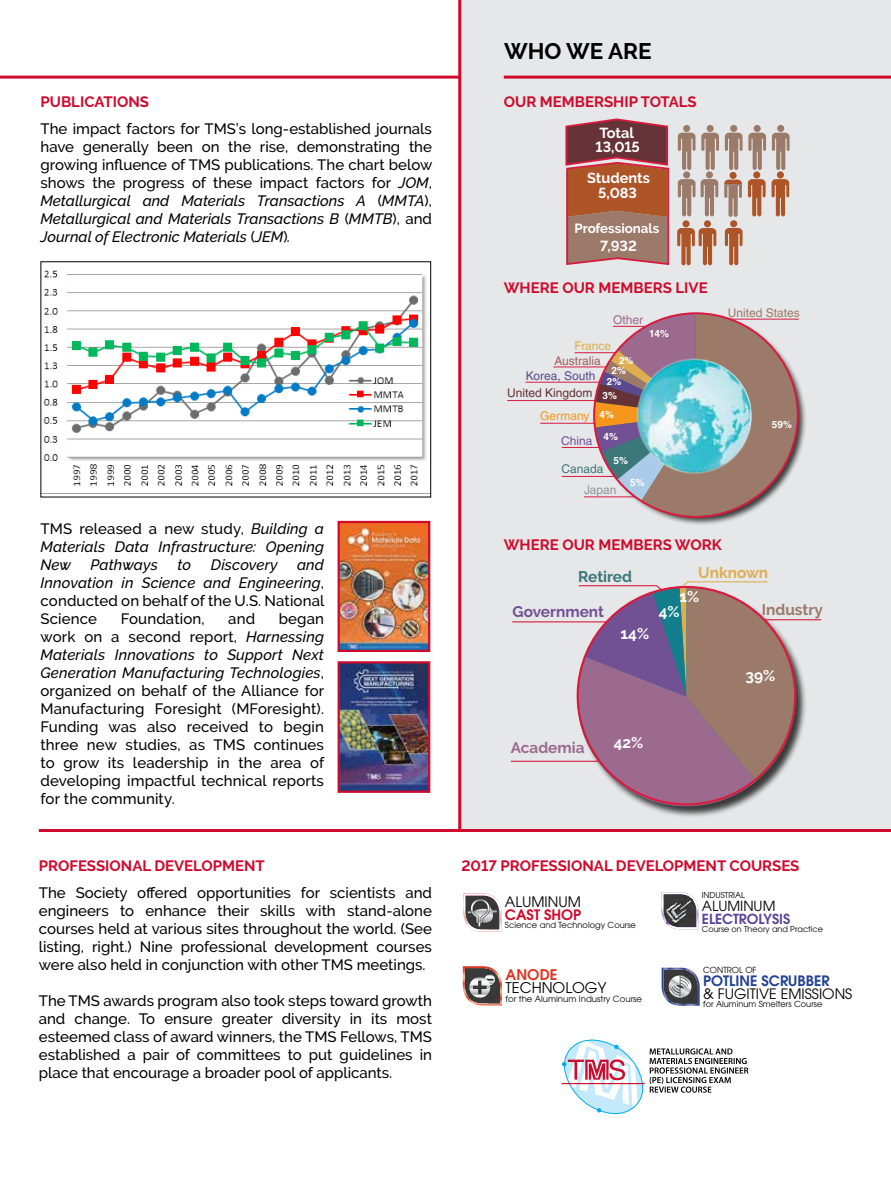
<style>
.page{position:relative;width:891px;height:1188px;background:#fff}
.page>*{position:absolute;margin:0;border:0;box-sizing:border-box;transform-origin:0 0}
.t1{font:700 22.5px "Raleway";color:#000}
.t2{font:700 15.45px "Raleway";color:#fff}
.t3{font:700 15.45px "Raleway";color:#725094}
.t4{font:700 15.45px "Raleway";color:#9b7a69}
.t5{font:700 15.45px "Raleway";color:#9b6a8e}
.t6{font:700 15.45px "Raleway";color:#3c777a}
.t7{font:700 15.45px "Raleway";color:#dfad51}
.t8{font:500 15px/18px "Raleway";color:#000;text-align:justify}
.t9{font:700 15px "Raleway";color:#cf0a2c}
.t10{font:italic 500 15px/18px "Raleway";letter-spacing:.01em;color:#000;text-align:justify}
.t11{font:14.7px "Avant Garde";color:#000}
.t12{font:600 14.7px "Avant Garde";color:#dc3826}
.t13{font:700 14.55px "Raleway";color:#fff}
.t14{font:14.25px "Avant Garde";color:#000}
.t15{font:600 14.25px "Avant Garde";color:#224193}
.t16{font:600 14.25px "Avant Garde";color:#cf0a2c}
.t17{font:600 13.8px "Avant Garde";color:#5a4296}
.t18{font:13.8px "Avant Garde";color:#000}
.t19{font:700 13.35px "Raleway";color:#fff}
.t20{font:12px "Helvetica";color:#653237}
.t21{font:12px "Helvetica";color:#9b7a69}
.t22{font:12px "Helvetica";color:#5a498e}
.t23{font:12px "Helvetica";color:#a45d5c}
.t24{font:12px "Helvetica";color:#f7961d}
.t25{font:12px "Helvetica";color:#3c777a}
.t26{font:12px "Helvetica";color:#dfad51}
.t27{font:12px "Helvetica";color:#939598}
.t28{font:12px "Helvetica";color:#725094}
.t29{font:12px "Helvetica";color:#9b6a8e}
.t30{font:700 10.05px "Helvetica";color:#fff}
.t31{font:8.55px "Avant Garde";color:#000}
.t32{font:8.4px "Avant Garde";color:#000}
.t33{font:8.1px "Avant Garde";color:#000}
.s1{font-style:italic}
.s2{font-style:normal}
</style>
<div class="page">
<div style="left:460px;top:0;width:431px;height:829px;background:#e6e7e8"></div>
<hr style="left:0;top:76px;width:459px;height:3px;background:#cf0a2c">
<hr style="left:39px;top:829px;width:852px;height:3px;background:#cf0a2c">
<img style="left:42px;top:270px;width:387px;height:224px">
<hr style="left:504px;top:76px;width:387px;height:3px;background:#cf0a2c">
<img style="left:341px;top:524px;width:86px;height:125px">
<div style="left:338px;top:521px;width:92px;height:131px;border:2px solid #cf0a2c"></div>
<img style="left:341px;top:664px;width:86px;height:126px">
<div style="left:338px;top:661px;width:92px;height:132px;border:2px solid #cf0a2c"></div>
<div style="left:683px;top:125px;width:7px;height:7px;background:#9b7a69;border-radius:50%"></div>
<svg style="left:678px;top:133px;width:41px;height:37px"></svg>
<div style="left:707px;top:125px;width:7px;height:7px;background:#9b7a69;border-radius:50%"></div>
<div style="left:754px;top:125px;width:7px;height:7px;background:#9b7a69;border-radius:50%"></div>
<div style="left:683px;top:220px;width:7px;height:7px;background:#ae5528;border-radius:50%"></div>
<svg style="left:677px;top:228px;width:39px;height:37px"></svg>
<div style="left:704px;top:220px;width:7px;height:7px;background:#ae5528;border-radius:50%"></div>
<svg style="left:725px;top:133px;width:41px;height:37px"></svg>
<div style="left:730px;top:125px;width:7px;height:7px;background:#9b7a69;border-radius:50%"></div>
<svg style="left:772px;top:133px;width:18px;height:37px"></svg>
<div style="left:777px;top:125px;width:7px;height:7px;background:#9b7a69;border-radius:50%"></div>
<div style="left:683px;top:171px;width:7px;height:7px;background:#9b7a69;border-radius:50%"></div>
<svg style="left:678px;top:179px;width:40px;height:37px"></svg>
<div style="left:706px;top:171px;width:7px;height:7px;background:#9b7a69;border-radius:50%"></div>
<svg style="left:748px;top:179px;width:18px;height:37px"></svg>
<div style="left:753px;top:171px;width:7px;height:7px;background:#ae5528;border-radius:50%"></div>
<svg style="left:725px;top:228px;width:18px;height:37px"></svg>
<div style="left:730px;top:220px;width:7px;height:7px;background:#ae5528;border-radius:50%"></div>
<svg style="left:772px;top:179px;width:17px;height:37px"></svg>
<div style="left:777px;top:171px;width:7px;height:7px;background:#ae5528;border-radius:50%"></div>
<div style="left:730px;top:172px;width:7px;height:7px;background:#ae5528;border-radius:50%"></div>
<svg style="left:724px;top:180px;width:18px;height:37px"></svg>
<svg style="left:565px;top:118px;width:104px;height:147px;background:#9e5e50"></svg>
<hr style="left:507px;top:400px;width:92px;height:1px;background:#d71b3e">
<hr style="left:540px;top:423px;width:81px;height:1px;background:#d71b3e">
<hr style="left:553px;top:366px;width:81px;height:1px;background:#d71b3e">
<hr style="left:526px;top:382px;width:81px;height:1px;background:#d71b3e">
<img style="left:560px;top:312px;width:246px;height:213px">
<hr style="left:756px;top:619px;width:65px;height:1px;background:#d71b3e">
<hr style="left:511px;top:761px;width:99px;height:1px;background:#d71b3e">
<hr style="left:512px;top:621px;width:100px;height:1px;background:#d71b3e">
<div style="left:577px;top:589px;width:230px;height:230px;background:#000;opacity:.75"></div>
<svg style="left:577px;top:581px;width:219px;height:226px"></svg>
<svg style="left:463px;top:894px;width:38px;height:38px"></svg>
<svg style="left:661px;top:892px;width:37px;height:37px"></svg>
<svg style="left:463px;top:966px;width:39px;height:39px;background:#8b7975"></svg>
<svg style="left:662px;top:968px;width:38px;height:38px"></svg>
<svg style="left:561px;top:1039px;width:187px;height:76px"></svg>
<hr style="left:458px;top:0;width:3px;height:831px;background:#cf0a2c">
<p class="t9" style="left:40px;top:94px;width:110px">PUBLICATIONS</p>
<p class="t8" style="left:40px;top:120px;width:393px">The impact factors for TMS’s long-established journals have generally been on the rise, demonstrating the growing influence of TMS publications. The chart below shows the progress of these impact factors for <span class="s1">JOM</span>, <span class="s1">Metallurgical and Materials Transactions A</span> (<span class="s1">MMTA</span>), <span class="s1">Metallurgical and Materials Transactions B</span> (<span class="s1">MMTB</span>), and <span class="s1">Journal of Electronic Materials</span> (<span class="s1">JEM</span>)<span class="s1">.</span></p>
<p class="t10" style="left:40px;top:520px;width:285px"><span class="s2">TMS released a new study,</span> Building a Materials Data Infrastructure: Opening New</p>
<p class="t8" style="left:40px;top:556px;width:286px;text-indent:257px"><span class="s1">and Innovation in Science and Engineering</span>, conducted on behalf of the U.S. National Science</p>
<p class="t10" style="left:90px;top:556px;width:69px">Pathways</p>
<p class="t10" style="left:178px;top:556px;width:15px">to</p>
<p class="t10" style="left:211px;top:556px;width:68px">Discovery</p>
<p class="t8" style="left:40px;top:610px;width:285px;text-indent:238px">began work on a second report, <span class="s1">Harnessing Materials Innovations to Support Next Generation Manufacturing Technologies</span>, organized on behalf of the Alliance for Manufacturing Foresight (MForesight).<br>Funding was also received to begin three new studies, as TMS continues to grow its leadership in the area of developing impactful technical reports for the community.</p>
<p class="t8" style="left:121px;top:610px;width:86px">Foundation,</p>
<p class="t8" style="left:228px;top:610px;width:28px">and</p>
<p class="t9" style="left:39px;top:857px;width:227px">PROFESSIONAL DEVELOPMENT</p>
<p class="t8" style="left:39px;top:883px;width:395px">The Society offered opportunities for scientists and engineers to enhance their skills with stand-alone courses held at various sites throughout the world. (See listing, right.) Nine professional development courses were also held in conjunction with other TMS meetings.</p>
<p class="t8" style="left:39px;top:991px;width:395px">The TMS awards program also took steps toward growth and change. To ensure greater diversity in its most esteemed class of award winners, the TMS Fellows, TMS established a pair of committees to put guidelines in place that encourage a broader pool of applicants.</p>
<h1 class="t1" style="left:504px;top:38px;width:149px">WHO WE ARE</h1>
<p class="t9" style="left:504px;top:94px;width:195px">OUR MEMBERSHIP TOTALS</p>
<p class="t13" style="left:600px;top:124px;width:36px">Total</p>
<p class="t13" style="left:587px;top:169px;width:64px">Students</p>
<p class="t13" style="left:596px;top:138px;width:46px">13,015</p>
<p class="t13" style="left:598px;top:185px;width:40px">5,083</p>
<p class="t19" style="left:575px;top:221px;width:86px">Professionals</p>
<p class="t13" style="left:600px;top:237px;width:38px">7,932</p>
<p class="t9" style="left:504px;top:280px;width:205px">WHERE OUR MEMBERS LIVE</p>
<p class="t29" style="left:613px;top:313px;width:31px">Other</p>
<p class="t26" style="left:575px;top:339px;width:38px">France</p>
<p class="t23" style="left:555px;top:353px;width:48px">Australia</p>
<p class="t30" style="left:619px;top:354px;width:16px">2%</p>
<p class="t30" style="left:612px;top:365px;width:16px">2%</p>
<p class="t30" style="left:607px;top:376px;width:16px">2%</p>
<p class="t30" style="left:603px;top:390px;width:16px">3%</p>
<p class="t22" style="left:526px;top:369px;width:71px">Korea, South</p>
<p class="t20" style="left:507px;top:386px;width:87px">United Kingdom</p>
<p class="t24" style="left:540px;top:409px;width:51px">Germany</p>
<p class="t30" style="left:599px;top:408px;width:16px">4%</p>
<p class="t28" style="left:561px;top:433px;width:33px">China</p>
<p class="t30" style="left:604px;top:431px;width:16px">4%</p>
<p class="t25" style="left:561px;top:462px;width:43px">Canada</p>
<p class="t30" style="left:614px;top:454px;width:16px">5%</p>
<p class="t30" style="left:649px;top:328px;width:21px">14%</p>
<p class="t27" style="left:584px;top:482px;width:34px">Japan</p>
<p class="t30" style="left:630px;top:476px;width:16px">5%</p>
<p class="t21" style="left:728px;top:306px;width:73px">United States</p>
<p class="t30" style="left:772px;top:418px;width:21px">59%</p>
<p class="t9" style="left:504px;top:537px;width:219px">WHERE OUR MEMBERS WORK</p>
<p class="t6" style="left:578px;top:568px;width:55px">Retired</p>
<p class="t7" style="left:698px;top:564px;width:71px">Unknown</p>
<p class="t3" style="left:513px;top:603px;width:93px">Government</p>
<p class="t2" style="left:621px;top:625px;width:30px">14%</p>
<p class="t2" style="left:680px;top:587px;width:21px">1%</p>
<p class="t2" style="left:659px;top:603px;width:22px">4%</p>
<p class="t5" style="left:511px;top:738px;width:75px">Academia</p>
<p class="t2" style="left:614px;top:734px;width:31px">42%</p>
<p class="t4" style="left:762px;top:601px;width:63px">Industry</p>
<p class="t2" style="left:746px;top:667px;width:31px">39%</p>
<p class="t9" style="left:462px;top:857px;width:339px">2017 PROFESSIONAL DEVELOPMENT COURSES</p>
<p class="t14" style="left:505px;top:893px;width:77px">ALUMINUM</p>
<p class="t16" style="left:505px;top:905px;width:78px">CAST SHOP</p>
<p class="t32" style="left:505px;top:920px;width:133px">Science and Technology Course</p>
<p class="t33" style="left:702px;top:890px;width:45px">INDUSTRIAL</p>
<p class="t18" style="left:702px;top:898px;width:75px">ALUMINUM</p>
<p class="t17" style="left:702px;top:910px;width:90px">ELECTROLYSIS</p>
<p class="t33" style="left:702px;top:924px;width:123px">Course on Theory and Practice</p>
<p class="t12" style="left:506px;top:965px;width:54px">ANODE</p>
<p class="t11" style="left:506px;top:979px;width:102px">TECHNOLOGY</p>
<p class="t31" style="left:506px;top:993px;width:138px">for the Aluminum Industry Course</p>
<p class="t32" style="left:703px;top:965px;width:55px">CONTROL OF</p>
<p class="t15" style="left:703px;top:971px;width:128px">POTLINE SCRUBBER</p>
<p class="t14" style="left:703px;top:986px;width:151px">&amp; FUGITIVE EMISSIONS</p>
<p class="t32" style="left:703px;top:999px;width:121px">for Aluminum Smelters Course</p>
</div>
